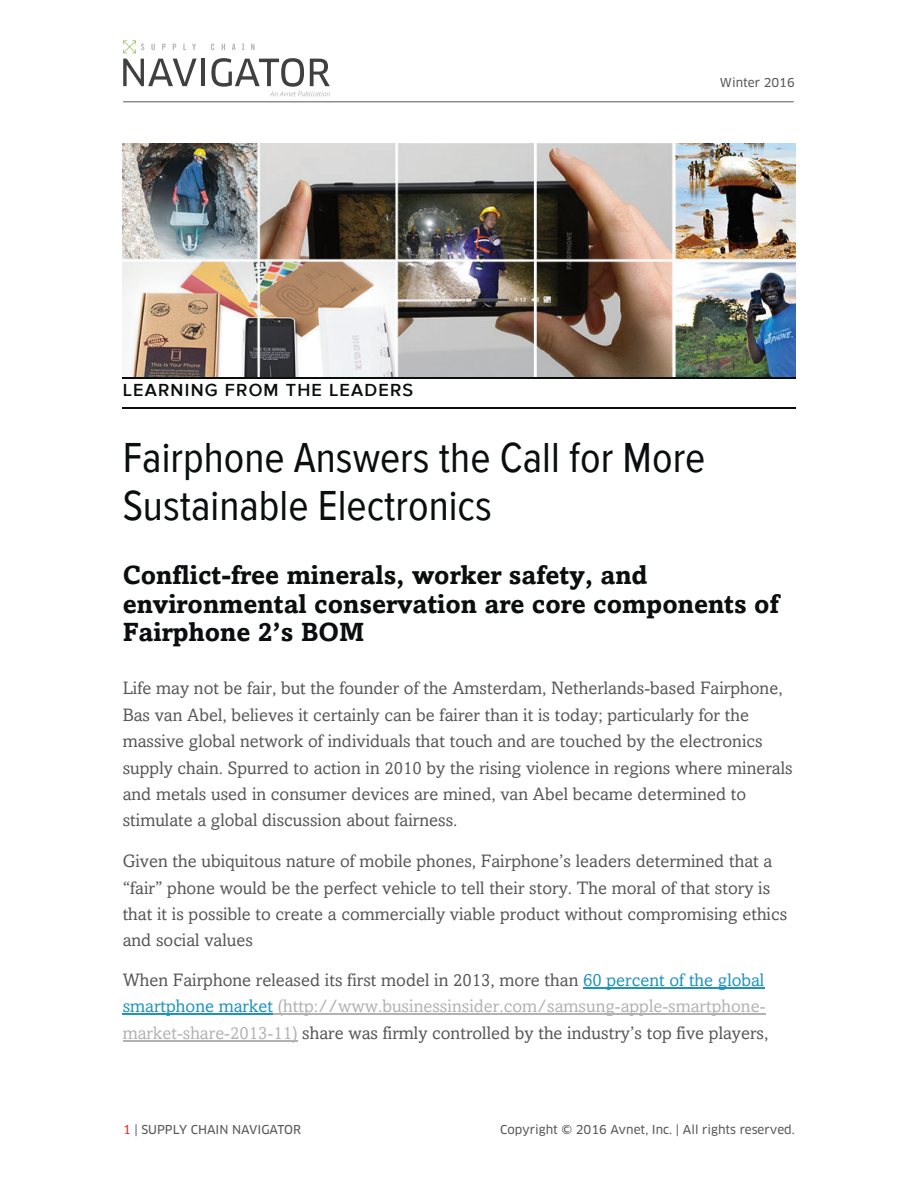
<style>
.page{position:relative;width:918px;height:1188px;background:#fff}
.page>*{position:absolute;margin:0;border:0;box-sizing:border-box;transform-origin:0 0}
.t1{font:43.2px/48px "Proxima Nova Condensed W01";color:#0b0e0e}
.t2{font:700 26.4px/28.8px "Amasis ETW01";color:#0b0e0e}
.t3{font:18px/26.4px "Amasis ETW01";color:#565757}
.t4{font:600 18px "Proxima Nova W01";letter-spacing:.065em;color:#0b0e0e}
.t5{font:12px "Clan OT News";color:#57585a}
.s1{color:#2093bc}
.s2{color:#b2b2b2}
.s3{color:#ee2d28}
</style>
<div class="page">
<img style="left:122px;top:143px;width:674px;height:234px">
<hr style="left:122px;top:377px;width:674px;height:1px;background:#0b0e0e">
<hr style="left:122px;top:407px;width:674px;height:1px;background:#0b0e0e">
<hr style="left:583px;top:987px;width:181px;height:1px;background:#2093bc">
<hr style="left:123px;top:1014px;width:150px;height:1px;background:#2093bc">
<hr style="left:273px;top:1014px;width:493px;height:1px;background:#b2b2b2">
<hr style="left:123px;top:1040px;width:175px;height:1px;background:#b2b2b2">
<hr style="left:123px;top:101px;width:671px;height:1px;background:#57585a">
<svg style="left:151px;top:44px;width:4px;height:6px"></svg>
<svg style="left:162px;top:44px;width:4px;height:6px"></svg>
<svg style="left:173px;top:44px;width:3px;height:6px"></svg>
<svg style="left:183px;top:44px;width:3px;height:6px"></svg>
<svg style="left:192px;top:44px;width:4px;height:6px"></svg>
<svg style="left:211px;top:44px;width:3px;height:6px"></svg>
<svg style="left:222px;top:44px;width:3px;height:6px"></svg>
<svg style="left:232px;top:44px;width:4px;height:6px"></svg>
<svg style="left:251px;top:44px;width:4px;height:6px"></svg>
<svg style="left:123px;top:59px;width:74px;height:27px"></svg>
<hr style="left:201px;top:59px;width:4px;height:27px;background:#404041">
<svg style="left:123px;top:41px;width:21px;height:12px"></svg>
<svg style="left:211px;top:58px;width:119px;height:38px"></svg>
<svg style="left:242px;top:44px;width:2px;height:6px"></svg>
<p class="t5" style="left:720px;top:76px;width:76px">Winter 2016</p>
<p class="t4" style="left:123px;top:380px;width:292px">LEARNING FROM THE LEADERS</p>
<h1 class="t1" style="left:123px;top:434px;width:584px">Fairphone Answers the Call for More<br>Sustainable Electronics</h1>
<h2 class="t2" style="left:123px;top:560px;width:658px">Conflict-free minerals, worker safety, and environmental conservation are core components of<br>Fairphone 2’s BOM</h2>
<p class="t3" style="left:123px;top:675px;width:672px">Life may not be fair, but the founder of the Amsterdam, Netherlands-based Fairphone, Bas van Abel, believes it certainly can be fairer than it is today; particularly for the massive global network of individuals that touch and are touched by the electronics supply chain. Spurred to action in 2010 by the rising violence in regions where minerals and metals used in consumer devices are mined, van Abel became determined to stimulate a global discussion about fairness.</p>
<p class="t3" style="left:123px;top:848px;width:666px">Given the ubiquitous nature of mobile phones, Fairphone’s leaders determined that a “fair” phone would be the perfect vehicle to tell their story. The moral of that story is that it is possible to create a commercially viable product without compromising ethics and social values</p>
<p class="t3" style="left:123px;top:967px;width:647px">When Fairphone released its first model in 2013, more than <span class="s1">60 percent of the global smartphone market</span> <span class="s2">(http://www.businessinsider.com/samsung-apple-smartphone&shy;market-share-2013-11)</span> share was firmly controlled by the industry’s top five players,</p>
<p class="t5" style="left:123px;top:1122px;width:179px"><span class="s3">1</span> | SUPPLY CHAIN NAVIGATOR</p>
<p class="t5" style="left:500px;top:1122px;width:296px">Copyright © 2016 Avnet, Inc. | All rights reserved.</p>
</div>
